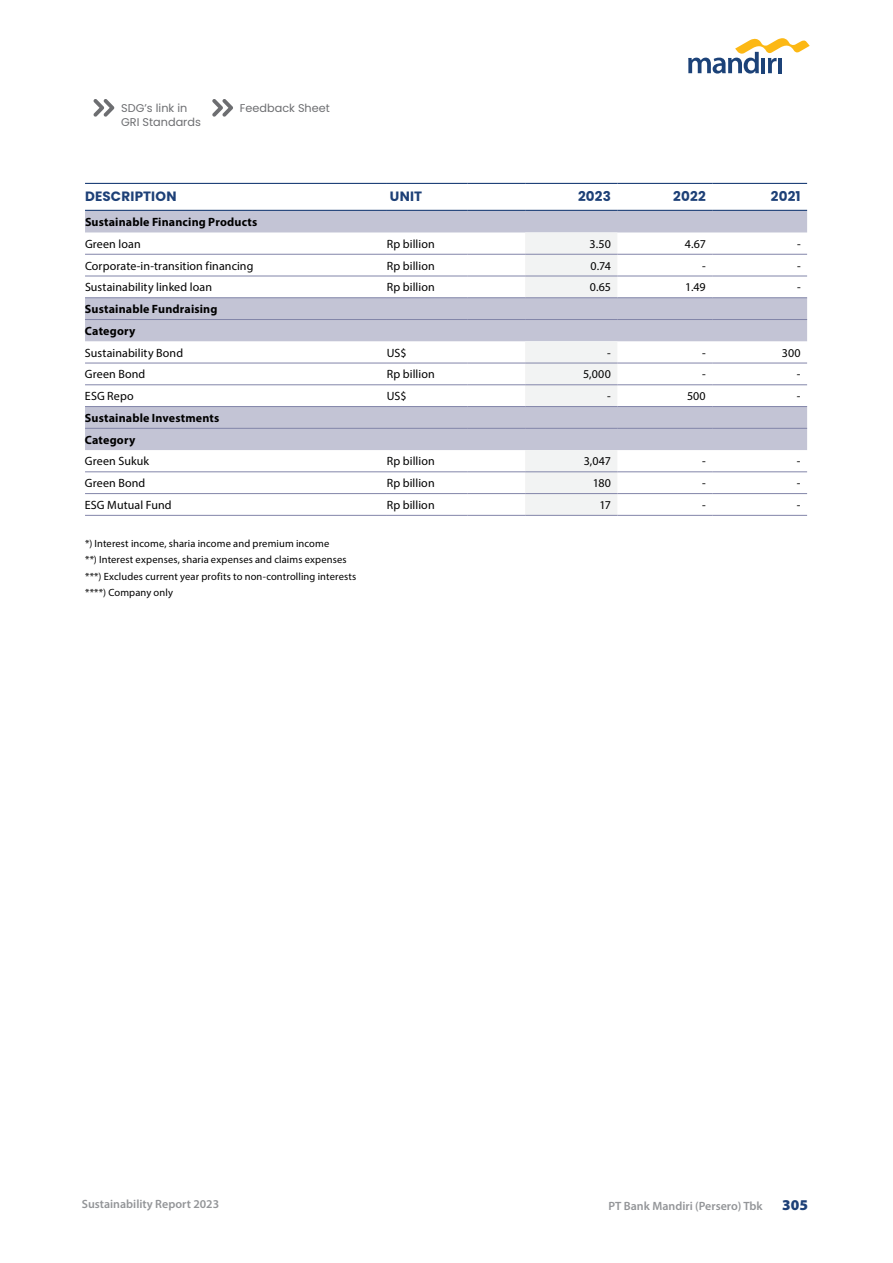
<style>
.page{position:relative;width:893px;height:1263px;background:#fff}
.page>*{position:absolute;margin:0;border:0;box-sizing:border-box;transform-origin:0 0}
.t1{font:900 15px "Myriad Pro";color:#1d4077}
.t2{font:700 13.5px "Poppins";letter-spacing:.015em;color:#1d4077}
.t3{font:12px "Myriad Pro";letter-spacing:.01em;color:#000}
.t4{font:700 12px/21.8px "Myriad Pro";letter-spacing:.015em;color:#000}
.t5{font:600 12px "Myriad Pro";color:#939598}
.t6{font:11.25px/13.5px "Poppins";color:#6d6e71}
.t7{font:10.5px/16.5px "Myriad Pro";letter-spacing:.01em;color:#000}
</style>
<div class="page">
<svg style="left:688px;top:38px;width:122px;height:36px"></svg>
<svg style="left:85px;top:211px;width:722px;height:239px"></svg>
<svg style="left:525px;top:232px;width:92px;height:283px"></svg>
<hr style="left:85px;top:183px;width:302px;height:1px;background:#1d4077">
<hr style="left:387px;top:183px;width:81px;height:1px;background:#1d4077">
<hr style="left:468px;top:183px;width:57px;height:1px;background:#1d4077">
<hr style="left:525px;top:183px;width:92px;height:1px;background:#1d4077">
<hr style="left:617px;top:183px;width:95px;height:1px;background:#1d4077">
<hr style="left:712px;top:183px;width:95px;height:1px;background:#1d4077">
<hr style="left:85px;top:210px;width:302px;height:1px;background:#1d4077">
<hr style="left:387px;top:210px;width:81px;height:1px;background:#1d4077">
<hr style="left:468px;top:210px;width:57px;height:1px;background:#1d4077">
<hr style="left:525px;top:210px;width:92px;height:1px;background:#1d4077">
<hr style="left:617px;top:210px;width:95px;height:1px;background:#1d4077">
<hr style="left:712px;top:210px;width:95px;height:1px;background:#1d4077">
<hr style="left:85px;top:297px;width:302px;height:1px;background:#8285a9">
<hr style="left:387px;top:297px;width:81px;height:1px;background:#8285a9">
<hr style="left:468px;top:297px;width:57px;height:1px;background:#8285a9">
<hr style="left:525px;top:297px;width:92px;height:1px;background:#8285a9">
<hr style="left:617px;top:297px;width:95px;height:1px;background:#8285a9">
<hr style="left:712px;top:297px;width:95px;height:1px;background:#8285a9">
<hr style="left:85px;top:319px;width:302px;height:1px;background:#8285a9">
<hr style="left:387px;top:319px;width:81px;height:1px;background:#8285a9">
<hr style="left:468px;top:319px;width:57px;height:1px;background:#8285a9">
<hr style="left:525px;top:319px;width:92px;height:1px;background:#8285a9">
<hr style="left:617px;top:319px;width:95px;height:1px;background:#8285a9">
<hr style="left:712px;top:319px;width:95px;height:1px;background:#8285a9">
<hr style="left:85px;top:406px;width:302px;height:1px;background:#8285a9">
<hr style="left:387px;top:406px;width:81px;height:1px;background:#8285a9">
<hr style="left:468px;top:406px;width:57px;height:1px;background:#8285a9">
<hr style="left:525px;top:406px;width:92px;height:1px;background:#8285a9">
<hr style="left:617px;top:406px;width:95px;height:1px;background:#8285a9">
<hr style="left:712px;top:406px;width:95px;height:1px;background:#8285a9">
<hr style="left:85px;top:428px;width:302px;height:1px;background:#8285a9">
<hr style="left:387px;top:428px;width:81px;height:1px;background:#8285a9">
<hr style="left:468px;top:428px;width:57px;height:1px;background:#8285a9">
<hr style="left:525px;top:428px;width:92px;height:1px;background:#8285a9">
<hr style="left:617px;top:428px;width:95px;height:1px;background:#8285a9">
<hr style="left:712px;top:428px;width:95px;height:1px;background:#8285a9">
<hr style="left:85px;top:254px;width:302px;height:1px;background:#8285a9">
<hr style="left:387px;top:254px;width:81px;height:1px;background:#8285a9">
<hr style="left:468px;top:254px;width:57px;height:1px;background:#8285a9">
<hr style="left:525px;top:254px;width:92px;height:1px;background:#8285a9">
<hr style="left:617px;top:254px;width:95px;height:1px;background:#8285a9">
<hr style="left:712px;top:254px;width:95px;height:1px;background:#8285a9">
<hr style="left:85px;top:276px;width:302px;height:1px;background:#8285a9">
<hr style="left:387px;top:276px;width:81px;height:1px;background:#8285a9">
<hr style="left:468px;top:276px;width:57px;height:1px;background:#8285a9">
<hr style="left:525px;top:276px;width:92px;height:1px;background:#8285a9">
<hr style="left:617px;top:276px;width:95px;height:1px;background:#8285a9">
<hr style="left:712px;top:276px;width:95px;height:1px;background:#8285a9">
<hr style="left:85px;top:363px;width:302px;height:1px;background:#8285a9">
<hr style="left:387px;top:363px;width:81px;height:1px;background:#8285a9">
<hr style="left:468px;top:363px;width:57px;height:1px;background:#8285a9">
<hr style="left:525px;top:363px;width:92px;height:1px;background:#8285a9">
<hr style="left:617px;top:363px;width:95px;height:1px;background:#8285a9">
<hr style="left:712px;top:363px;width:95px;height:1px;background:#8285a9">
<hr style="left:85px;top:384px;width:302px;height:1px;background:#8285a9">
<hr style="left:387px;top:384px;width:81px;height:1px;background:#8285a9">
<hr style="left:468px;top:384px;width:57px;height:1px;background:#8285a9">
<hr style="left:525px;top:384px;width:92px;height:1px;background:#8285a9">
<hr style="left:617px;top:384px;width:95px;height:1px;background:#8285a9">
<hr style="left:712px;top:384px;width:95px;height:1px;background:#8285a9">
<hr style="left:85px;top:471px;width:302px;height:1px;background:#8285a9">
<hr style="left:387px;top:471px;width:81px;height:1px;background:#8285a9">
<hr style="left:468px;top:471px;width:57px;height:1px;background:#8285a9">
<hr style="left:525px;top:471px;width:92px;height:1px;background:#8285a9">
<hr style="left:617px;top:471px;width:95px;height:1px;background:#8285a9">
<hr style="left:712px;top:471px;width:95px;height:1px;background:#8285a9">
<hr style="left:85px;top:493px;width:302px;height:1px;background:#8285a9">
<hr style="left:387px;top:493px;width:81px;height:1px;background:#8285a9">
<hr style="left:468px;top:493px;width:57px;height:1px;background:#8285a9">
<hr style="left:525px;top:493px;width:92px;height:1px;background:#8285a9">
<hr style="left:617px;top:493px;width:95px;height:1px;background:#8285a9">
<hr style="left:712px;top:493px;width:95px;height:1px;background:#8285a9">
<hr style="left:85px;top:515px;width:302px;height:1px;background:#8285a9">
<hr style="left:387px;top:515px;width:81px;height:1px;background:#8285a9">
<hr style="left:468px;top:515px;width:57px;height:1px;background:#8285a9">
<hr style="left:525px;top:515px;width:92px;height:1px;background:#8285a9">
<hr style="left:617px;top:515px;width:95px;height:1px;background:#8285a9">
<hr style="left:712px;top:515px;width:95px;height:1px;background:#8285a9">
<svg style="left:94px;top:99px;width:20px;height:18px"></svg>
<svg style="left:212px;top:99px;width:21px;height:18px"></svg>
<p class="t6" style="left:121px;top:102px;width:81px">SDG’s link in<br>GRI Standards</p>
<p class="t6" style="left:240px;top:102px;width:91px">Feedback Sheet</p>
<p class="t2" style="left:85px;top:188px;width:76px">DESCRIPTION</p>
<p class="t2" style="left:390px;top:188px;width:34px">UNIT</p>
<p class="t2" style="left:578px;top:188px;width:34px">2023</p>
<p class="t2" style="left:673px;top:188px;width:34px">2022</p>
<p class="t2" style="left:771px;top:188px;width:31px">2021</p>
<p class="t4" style="left:85px;top:211px;width:174px">Sustainable Financing Products</p>
<p class="t3" style="left:85px;top:236px;width:57px">Green loan</p>
<p class="t3" style="left:387px;top:236px;width:49px">Rp billion</p>
<p class="t3" style="left:590px;top:236px;width:23px">3.50</p>
<p class="t3" style="left:685px;top:236px;width:22px">4.67</p>
<p class="t3" style="left:797px;top:236px;width:5px">-</p>
<p class="t3" style="left:85px;top:258px;width:170px">Corporate-in-transition financing</p>
<p class="t3" style="left:387px;top:258px;width:49px">Rp billion</p>
<p class="t3" style="left:591px;top:258px;width:22px">0.74</p>
<p class="t3" style="left:702px;top:258px;width:5px">-</p>
<p class="t3" style="left:797px;top:258px;width:5px">-</p>
<p class="t3" style="left:85px;top:280px;width:129px">Sustainability linked loan</p>
<p class="t3" style="left:387px;top:280px;width:49px">Rp billion</p>
<p class="t3" style="left:590px;top:280px;width:23px">0.65</p>
<p class="t3" style="left:685px;top:280px;width:22px">1.49</p>
<p class="t3" style="left:797px;top:280px;width:5px">-</p>
<p class="t4" style="left:85px;top:298px;width:134px">Sustainable Fundraising<br>Category</p>
<p class="t3" style="left:85px;top:345px;width:100px">Sustainability Bond</p>
<p class="t3" style="left:387px;top:345px;width:21px">US$</p>
<p class="t3" style="left:607px;top:345px;width:5px">-</p>
<p class="t3" style="left:702px;top:345px;width:5px">-</p>
<p class="t3" style="left:782px;top:345px;width:20px">300</p>
<p class="t3" style="left:85px;top:367px;width:62px">Green Bond</p>
<p class="t3" style="left:387px;top:367px;width:49px">Rp billion</p>
<p class="t3" style="left:583px;top:367px;width:29px">5,000</p>
<p class="t3" style="left:702px;top:367px;width:5px">-</p>
<p class="t3" style="left:797px;top:367px;width:5px">-</p>
<p class="t3" style="left:85px;top:389px;width:50px">ESG Repo</p>
<p class="t3" style="left:387px;top:389px;width:21px">US$</p>
<p class="t3" style="left:607px;top:389px;width:5px">-</p>
<p class="t3" style="left:687px;top:389px;width:20px">500</p>
<p class="t3" style="left:797px;top:389px;width:5px">-</p>
<p class="t4" style="left:85px;top:407px;width:136px">Sustainable Investments<br>Category</p>
<p class="t3" style="left:85px;top:454px;width:66px">Green Sukuk</p>
<p class="t3" style="left:387px;top:454px;width:49px">Rp billion</p>
<p class="t3" style="left:584px;top:454px;width:29px">3,047</p>
<p class="t3" style="left:702px;top:454px;width:5px">-</p>
<p class="t3" style="left:797px;top:454px;width:5px">-</p>
<p class="t3" style="left:85px;top:476px;width:62px">Green Bond</p>
<p class="t3" style="left:387px;top:476px;width:49px">Rp billion</p>
<p class="t3" style="left:593px;top:476px;width:20px">180</p>
<p class="t3" style="left:702px;top:476px;width:5px">-</p>
<p class="t3" style="left:797px;top:476px;width:5px">-</p>
<p class="t3" style="left:85px;top:497px;width:88px">ESG Mutual Fund</p>
<p class="t3" style="left:387px;top:497px;width:49px">Rp billion</p>
<p class="t3" style="left:599px;top:497px;width:13px">17</p>
<p class="t3" style="left:702px;top:497px;width:5px">-</p>
<p class="t3" style="left:797px;top:497px;width:5px">-</p>
<p class="t7" style="left:85px;top:535px;width:273px">*) Interest income, sharia income and premium income<br>**) Interest expenses, sharia expenses and claims expenses ***) Excludes current year profits to non-controlling interests ****) Company only</p>
<p class="t5" style="left:82px;top:1196px;width:139px">Sustainability Report 2023</p>
<p class="t5" style="left:608px;top:1199px;width:156px">PT Bank Mandiri (Persero) Tbk</p>
<p class="t1" style="left:782px;top:1197px;width:27px">305</p>
</div>
